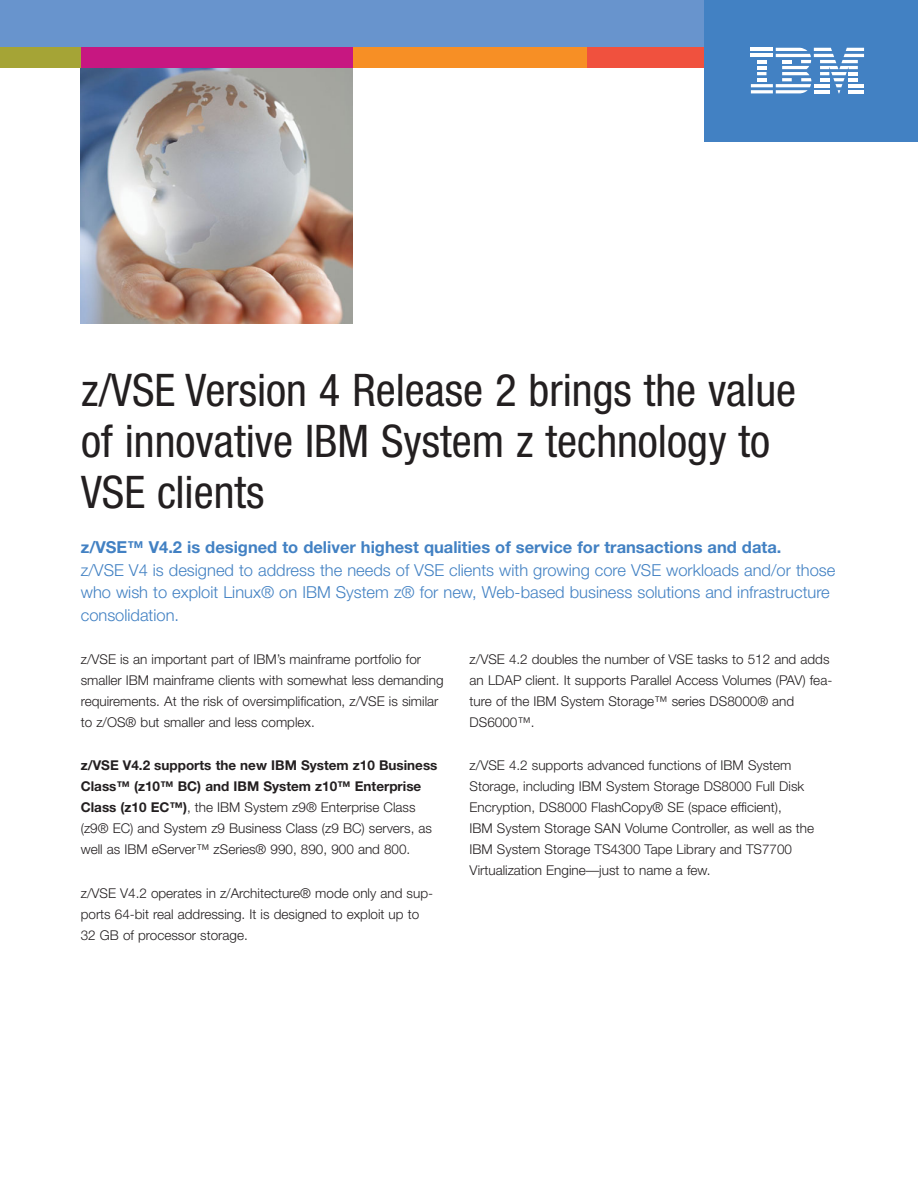
<style>
.page{position:relative;width:918px;height:1188px;background:#fff}
.page>*{position:absolute;margin:0;border:0;box-sizing:border-box;transform-origin:0 0}
.t1{font:condensed 45px/51px "Helvetica Neue";color:#231f20}
.t2{font:300 16.5px/22.5px "Helvetica Neue";color:#4281c3}
.t3{font:300 13.5px/21px "Helvetica Neue";color:#231f20}
.s1{font-weight:700}
</style>
<div class="page">
<img style="left:81px;top:68px;width:272px;height:255px">
<div style="left:81px;top:43px;width:272px;height:25px;background:#c71781"></div>
<div style="left:587px;top:43px;width:139px;height:25px;background:#f0513e"></div>
<div style="left:353px;top:43px;width:234px;height:25px;background:#f78f25"></div>
<div style="left:0;top:43px;width:81px;height:25px;background:#a5a436"></div>
<div style="left:0;top:0;width:918px;height:47px;background:#6894cd"></div>
<div style="left:704px;top:0;width:214px;height:141px;background:#4281c3"></div>
<svg style="left:751px;top:48px;width:113px;height:45px"></svg>
<hr style="left:814px;top:90px;width:15px;height:3px;background:#fff">
<hr style="left:751px;top:90px;width:22px;height:3px;background:#fff">
<h1 class="t1" style="left:81px;top:369px;width:717px">z/VSE Version 4 Release 2 brings the value of innovative IBM System z technology to<br>VSE clients</h1>
<h3 class="t2" style="left:81px;top:538px;width:756px"><span class="s1">z/VSE™ V4.2 is designed to deliver highest qualities of service for transactions and data.<br></span>z/VSE V4 is designed to address the needs of VSE clients with growing core VSE workloads and/or those who wish to exploit Linux® on IBM System z® for new, Web-based business solutions and infrastructure consolidation.</h3>
<p class="t3" style="left:81px;top:650px;width:364px">z/VSE is an important part of IBM’s mainframe portfolio for smaller IBM mainframe clients with somewhat less demanding requirements. At the risk of oversimplification, z/VSE is similar to z/OS® but smaller and less complex.</p>
<p class="t3" style="left:81px;top:756px;width:358px"><span class="s1">z/VSE V4.2 supports the new IBM System z10 Business Class™ (z10™ BC) and IBM System z10™ Enterprise Class (z10 EC™)</span>, the IBM System z9® Enterprise Class (z9® EC) and System z9 Business Class (z9 BC) servers, as well as IBM eServer™ zSeries® 990, 890, 900 and 800.</p>
<p class="t3" style="left:81px;top:884px;width:354px">z/VSE V4.2 operates in z/Architecture® mode only and sup&shy;ports 64-bit real addressing. It is designed to exploit up to<br>32 GB of processor storage.</p>
<p class="t3" style="left:470px;top:650px;width:364px">z/VSE 4.2 doubles the number of VSE tasks to 512 and adds an LDAP client. It supports Parallel Access Volumes (PAV) fea&shy;ture of the IBM System Storage™ series DS8000® and DS6000™.</p>
<p class="t3" style="left:470px;top:756px;width:346px">z/VSE 4.2 supports advanced functions of IBM System Storage, including IBM System Storage DS8000 Full Disk Encryption, DS8000 FlashCopy® SE (space efficient),<br>IBM System Storage SAN Volume Controller, as well as the IBM System Storage TS4300 Tape Library and TS7700<br>Virtualization Engine—just to name a few.</p>
</div>
